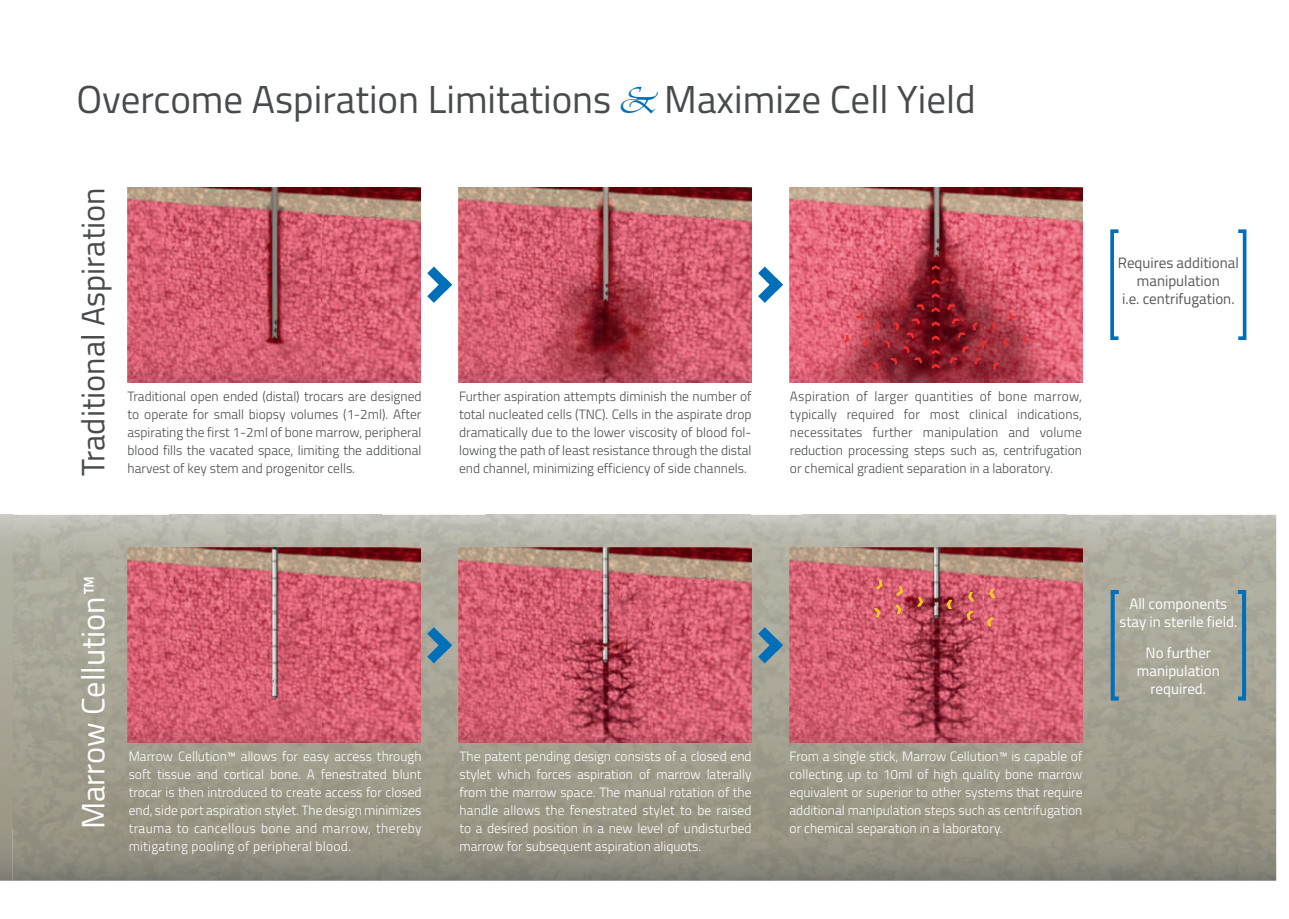
<style>
.page{position:relative;width:1289px;height:919px;background:#fff}
.page>*{position:absolute;margin:0;border:0;box-sizing:border-box;transform-origin:0 0}
.t1{font:39px "Titillium";color:#484b4d}
.t2{font:32.4px "Titillium";color:#484b4d}
.t3{font:32.4px "Titillium";color:#fff}
.t4{font:15px/18px "Titillium";color:#fff;text-align:center}
.t5{font:15px/18px "Titillium";color:#57585a;text-align:center}
.t6{font:300 13.5px/18px "Titillium";color:#fff;text-align:justify}
.t7{font:300 13.5px/18px "Titillium";color:#484b4d;text-align:justify}
.s1{font-family:"Vivaldii";color:#006fba}
</style>
<div class="page">
<img style="left:13px;top:734px;width:1263px;height:146px">
<img style="left:1066px;top:514px;width:210px;height:220px">
<img style="left:750px;top:514px;width:52px;height:220px">
<img style="left:381px;top:514px;width:105px;height:220px">
<img style="left:13px;top:514px;width:157px;height:220px">
<img style="left:128px;top:309px;width:292px;height:73px">
<img style="left:128px;top:547px;width:292px;height:195px">
<img style="left:458px;top:187px;width:293px;height:195px">
<img style="left:458px;top:547px;width:293px;height:195px">
<img style="left:789px;top:187px;width:293px;height:195px">
<img style="left:789px;top:547px;width:293px;height:195px">
<svg style="left:420px;top:620px;width:39px;height:50px;background:#8b9aa0"></svg>
<svg style="left:127px;top:187px;width:485px;height:122px;background:#ca6c78"></svg>
<svg style="left:751px;top:620px;width:38px;height:50px;background:#879a9f"></svg>
<svg style="left:618px;top:187px;width:204px;height:122px"></svg>
<div style="left:1110px;top:229px;width:10px;height:111px;border:4px solid #006fba"></div>
<div style="left:1236px;top:229px;width:10px;height:111px;border:4px solid #006fba"></div>
<div style="left:1110px;top:590px;width:10px;height:110px;border:4px solid #006fba"></div>
<div style="left:1235px;top:590px;width:10px;height:110px;border:4px solid #006fba"></div>
<svg style="left:1022px;top:334px;width:7px;height:9px"></svg>
<svg style="left:829px;top:187px;width:187px;height:184px;background:#b64c58"></svg>
<svg style="left:894px;top:604px;width:8px;height:11px"></svg>
<svg style="left:966px;top:610px;width:8px;height:11px"></svg>
<svg style="left:895px;top:585px;width:8px;height:11px"></svg>
<svg style="left:967px;top:591px;width:8px;height:11px"></svg>
<svg style="left:873px;top:607px;width:8px;height:11px"></svg>
<svg style="left:986px;top:616px;width:8px;height:11px"></svg>
<svg style="left:875px;top:578px;width:8px;height:11px"></svg>
<svg style="left:988px;top:587px;width:8px;height:11px"></svg>
<svg style="left:916px;top:596px;width:7px;height:11px"></svg>
<svg style="left:945px;top:599px;width:8px;height:10px"></svg>
<h1 class="t1" style="left:77px;top:70px;width:900px">Overcome Aspiration Limitations <span class="s1">&amp;</span> Maximize Cell Yield</h1>
<h2 class="t2" style="left:69px;top:476px;width:290px;rotate:-90deg">Traditional Aspiration</h2>
<p class="t7" style="left:127px;top:386px;width:295px">Traditional open ended (distal) trocars are designed to operate for small biopsy volumes (1-2ml). After aspirating the first 1-2ml of bone marrow, peripheral blood fills the vacated space, limiting the additional harvest of key stem and progenitor cells.</p>
<p class="t7" style="left:459px;top:386px;width:294px">Further aspiration attempts diminish the number of total nucleated cells (TNC). Cells in the aspirate drop dramatically due to the lower viscosity of blood fol&shy;lowing the path of least resistance through the distal end channel, minimizing efficiency of side channels.</p>
<p class="t7" style="left:790px;top:386px;width:293px">Aspiration of larger quantities of bone marrow, typically required for most clinical indications, necessitates further manipulation and volume reduction processing steps such as, centrifugation or chemical gradient separation in a laboratory.</p>
<p class="t5" style="left:1117px;top:253px;width:122px">Requires additional manipulation<br>i.e. centrifugation.</p>
<h2 class="t3" style="left:69px;top:829px;width:256px;rotate:-90deg">Marrow Cellution™</h2>
<p class="t6" style="left:129px;top:746px;width:294px">Marrow Cellution™ allows for easy access through soft tissue and cortical bone. A fenestrated blunt trocar is then introduced to create access for closed end, side port aspiration stylet. The design minimizes trauma to cancellous bone and marrow, thereby mitigating pooling of peripheral blood.</p>
<p class="t6" style="left:459px;top:746px;width:294px">The patent pending design consists of a closed end stylet which forces aspiration of marrow laterally from the marrow space. The manual rotation of the handle allows the fenestrated stylet to be raised to a desired position in a new level of undisturbed marrow for subsequent aspiration aliquots.</p>
<p class="t6" style="left:789px;top:746px;width:294px">From a single stick, Marrow Cellution™ is capable of collecting up to 10ml of high quality bone marrow equivalent or superior to other systems that require additional manipulation steps such as centrifugation or chemical separation in a laboratory.</p>
<p class="t4" style="left:1119px;top:594px;width:119px">All components stay in sterile field.</p>
<p class="t4" style="left:1136px;top:643px;width:84px">No further manipulation required.</p>
</div>
